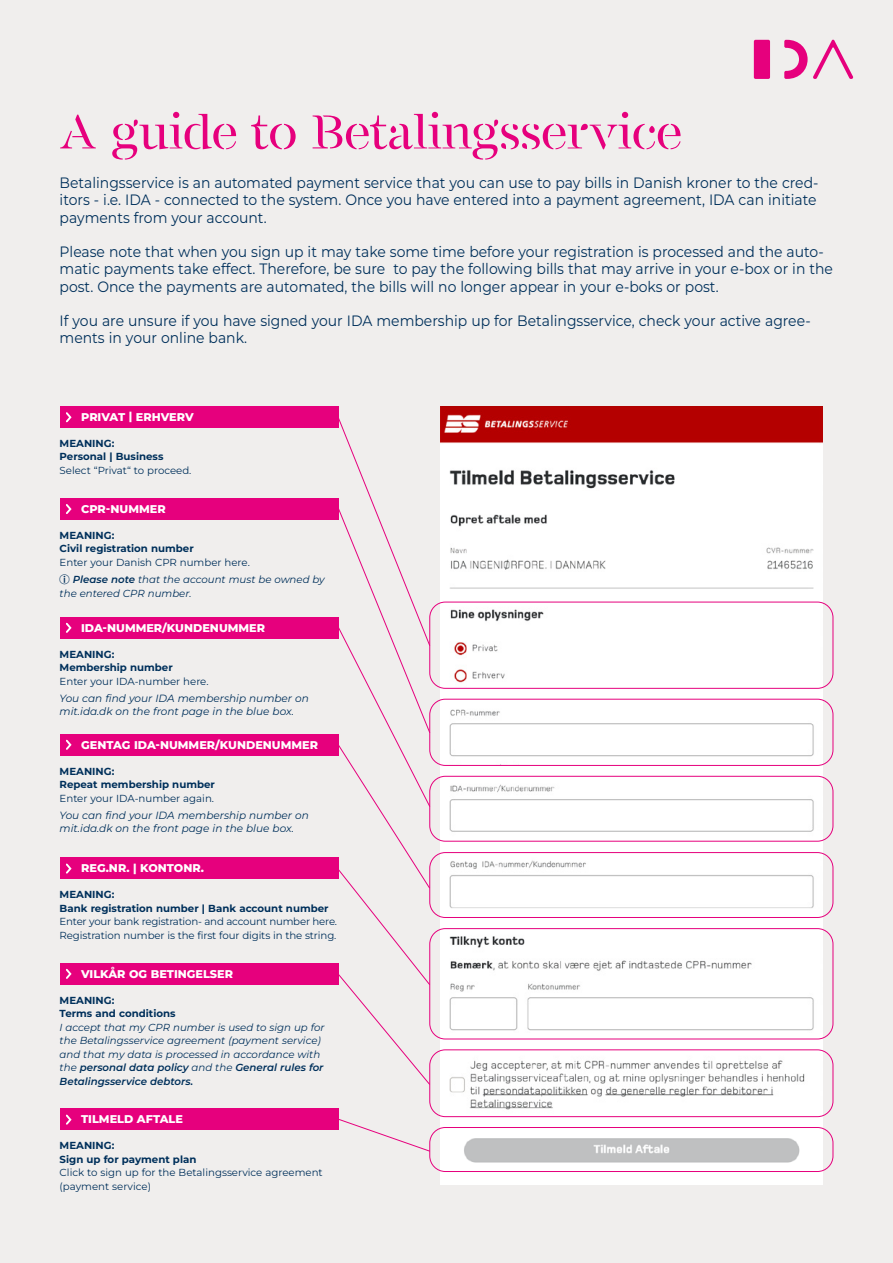
<style>
.page{position:relative;width:893px;height:1263px;background:#f0eeed}
.page>*{position:absolute;margin:0;border:0;box-sizing:border-box;transform-origin:0 0}
.t1{font:54px "FS Renaissance";color:#e6007d}
.t2{font:15px/17.2px "Montserrat";color:#00305b;scale:.93 1}
.t3{font:800 11.25px "Montserrat";color:#fff}
.t4{font:italic 10.5px/13.5px "Montserrat";color:#00305b}
.t5{font:10.2px/13.5px "Montserrat";letter-spacing:-.01em;color:#00305b}
.t6{font:700 10.2px/13.5px "Montserrat";color:#00305b}
.t7{font:italic 10.2px/13.5px "Montserrat";color:#00305b}
.s1{font-family:"Ping Fang TC";font-weight:600}
.s2{font-weight:600;font-style:italic}
.s3{font-style:italic}
.s4{font-weight:600}
</style>
<div class="page">
<div style="left:440px;top:430px;width:382px;height:754px;background:#fff"></div>
<img style="left:440px;top:406px;width:382px;height:183px">
<img style="left:440px;top:609px;width:382px;height:80px">
<img style="left:449px;top:709px;width:365px;height:48px">
<img style="left:449px;top:784px;width:365px;height:48px">
<img style="left:449px;top:860px;width:365px;height:48px">
<img style="left:449px;top:936px;width:365px;height:95px">
<img style="left:449px;top:1060px;width:356px;height:50px">
<img style="left:440px;top:1127px;width:382px;height:36px">
<div style="left:754px;top:40px;width:16px;height:39px;background:#e6007d;border-radius:2px"></div>
<svg style="left:784px;top:39px;width:69px;height:40px"></svg>
<div style="left:60px;top:406px;width:279px;height:22px;background:#e6007d"></div>
<svg style="left:66px;top:412px;width:6px;height:11px"></svg>
<div style="left:60px;top:498px;width:279px;height:21px;background:#e6007d"></div>
<svg style="left:66px;top:504px;width:6px;height:10px"></svg>
<div style="left:60px;top:858px;width:279px;height:21px;background:#e6007d"></div>
<svg style="left:66px;top:863px;width:6px;height:11px"></svg>
<div style="left:60px;top:617px;width:279px;height:21px;background:#e6007d"></div>
<svg style="left:66px;top:622px;width:6px;height:11px"></svg>
<div style="left:60px;top:734px;width:279px;height:21px;background:#e6007d"></div>
<svg style="left:66px;top:739px;width:6px;height:11px"></svg>
<div style="left:60px;top:963px;width:279px;height:21px;background:#e6007d"></div>
<svg style="left:66px;top:968px;width:6px;height:11px"></svg>
<div style="left:60px;top:1109px;width:279px;height:21px;background:#e6007d"></div>
<svg style="left:66px;top:1114px;width:6px;height:11px"></svg>
<div style="left:429px;top:602px;width:404px;height:87px;border:1px solid #e6007d;border-radius:16px"></div>
<div style="left:429px;top:1127px;width:404px;height:45px;border:1px solid #e6007d;border-radius:16px"></div>
<div style="left:429px;top:928px;width:404px;height:111px;border:1px solid #e6007d;border-radius:16px"></div>
<svg style="left:339px;top:1119px;width:91px;height:33px"></svg>
<svg style="left:336px;top:418px;width:95px;height:667px"></svg>
<div style="left:429px;top:699px;width:404px;height:67px;border:1px solid #e6007d;border-radius:16px"></div>
<div style="left:429px;top:1049px;width:404px;height:68px;border:1px solid #e6007d;border-radius:16px"></div>
<div style="left:429px;top:776px;width:404px;height:65px;border:1px solid #e6007d;border-radius:16px"></div>
<div style="left:429px;top:852px;width:404px;height:66px;border:1px solid #e6007d;border-radius:16px"></div>
<h1 class="t1" style="left:60px;top:102px;width:624px">A guide to Betalingsservice</h1>
<p class="t2" style="left:60px;top:174px;width:817px">Betalingsservice is an automated payment service that you can use to pay bills in Danish kroner to the cred&shy;itors - i.e. IDA - connected to the system. Once you have entered into a payment agreement, IDA can initiate payments from your account.</p>
<p class="t2" style="left:60px;top:243px;width:833px">Please note that when you sign up it may take some time before your registration is processed and the auto&shy;matic payments take effect. Therefore, be sure to pay the following bills that may arrive in your e-box or in the post. Once the payments are automated, the bills will no longer appear in your e-boks or post.</p>
<p class="t2" style="left:60px;top:312px;width:809px">If you are unsure if you have signed your IDA membership up for Betalingsservice, check your active agree&shy;ments in your online bank.</p>
<p class="t3" style="left:81px;top:409px;width:114px">PRIVAT | ERHVERV</p>
<p class="t6" style="left:60px;top:436px;width:105px">MEANING:<br>Personal | Business</p>
<p class="t5" style="left:60px;top:463px;width:133px">Select “Privat“ to proceed.</p>
<p class="t3" style="left:81px;top:501px;width:86px">CPR-NUMMER</p>
<p class="t6" style="left:60px;top:528px;width:136px">MEANING:<br>Civil registration number</p>
<p class="t5" style="left:60px;top:553px;width:267px;line-height:17.2px">Enter your Danish CPR number here.<br><span class="s1">ⓘ</span> <span class="s2">Please note</span> <span class="s3">that the account must be owned by</span></p>
<p class="t7" style="left:60px;top:586px;width:133px">the entered CPR number.</p>
<p class="t3" style="left:81px;top:619px;width:185px">IDA-NUMMER/KUNDENUMMER</p>
<p class="t6" style="left:60px;top:647px;width:115px">MEANING:<br>Membership number</p>
<p class="t5" style="left:60px;top:674px;width:150px">Enter your IDA-number here.</p>
<p class="t4" style="left:60px;top:691px;width:251px">You can find your IDA membership number on mit.ida.dk on the front page in the blue box.</p>
<p class="t3" style="left:81px;top:736px;width:238px">GENTAG IDA-NUMMER/KUNDENUMMER</p>
<p class="t6" style="left:60px;top:764px;width:157px">MEANING:<br>Repeat membership number</p>
<p class="t5" style="left:60px;top:791px;width:156px">Enter your IDA-number again.</p>
<p class="t4" style="left:60px;top:808px;width:251px">You can find your IDA membership number on mit.ida.dk on the front page in the blue box.</p>
<p class="t3" style="left:81px;top:860px;width:124px">REG.NR. | KONTONR.</p>
<p class="t6" style="left:60px;top:887px;width:270px">MEANING:<br>Bank registration number | Bank account number</p>
<p class="t5" style="left:60px;top:914px;width:279px">Enter your bank registration- and account number here.<br>Registration number is the first four digits in the string.</p>
<p class="t3" style="left:81px;top:965px;width:153px">VILKÅR OG BETINGELSER</p>
<p class="t6" style="left:60px;top:993px;width:117px">MEANING:<br>Terms and conditions</p>
<p class="t7" style="left:60px;top:1020px;width:267px">I accept that my CPR number is used to sign up for the Betalingsservice agreement (payment service) and that my data is processed in accordance with the <span class="s4">personal data policy</span> and the <span class="s4">General rules for Betalingsservice debtors.</span></p>
<p class="t3" style="left:81px;top:1111px;width:103px">TILMELD AFTALE</p>
<p class="t6" style="left:60px;top:1138px;width:138px">MEANING:<br>Sign up for payment plan</p>
<p class="t5" style="left:60px;top:1165px;width:265px">Click to sign up for the Betalingsservice agreement (payment service)</p>
</div>
